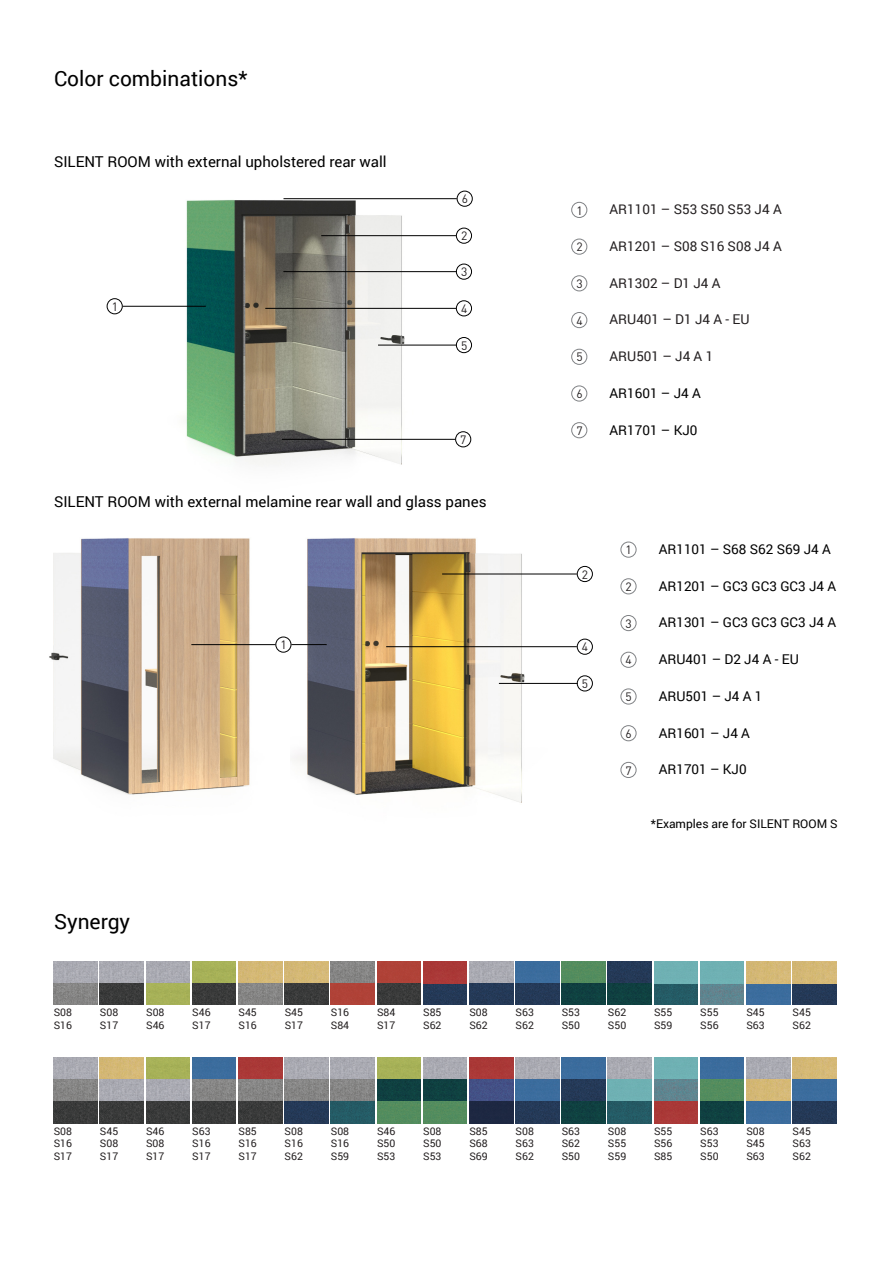
<style>
.page{position:relative;width:893px;height:1263px;background:#fff}
.page>*{position:absolute;margin:0;border:0;box-sizing:border-box;transform-origin:0 0}
.t1{font:21px "Roboto";color:#000}
.t2{font:15px "Roboto";color:#000}
.t3{font:13.5px "Roboto";color:#000}
.t4{font:13.5px "Roboto";color:#231f20}
.t5{font:12px "Roboto";color:#000}
.AB{font:12px "DIN Pro";color:#231f20}
.t6{font:10.5px/12.6px "Roboto";color:#231f20}
</style>
<div class="page">
<img style="left:289px;top:538px;width:271px;height:265px">
<img style="left:54px;top:1058px;width:43px;height:65px">
<img style="left:100px;top:1058px;width:44px;height:65px">
<img style="left:146px;top:1058px;width:44px;height:65px">
<img style="left:192px;top:1058px;width:44px;height:65px">
<img style="left:238px;top:1058px;width:44px;height:65px">
<img style="left:285px;top:1058px;width:43px;height:65px">
<img style="left:331px;top:1058px;width:43px;height:65px">
<img style="left:377px;top:1058px;width:44px;height:65px">
<img style="left:423px;top:1058px;width:44px;height:65px">
<img style="left:469px;top:1058px;width:44px;height:65px">
<img style="left:516px;top:1058px;width:43px;height:65px">
<img style="left:562px;top:1058px;width:43px;height:65px">
<img style="left:608px;top:1058px;width:44px;height:65px">
<img style="left:654px;top:1058px;width:44px;height:65px">
<img style="left:700px;top:1058px;width:44px;height:65px">
<img style="left:746px;top:1058px;width:44px;height:65px">
<img style="left:793px;top:1058px;width:43px;height:65px">
<img style="left:49px;top:538px;width:240px;height:257px">
<img style="left:100px;top:961px;width:44px;height:44px">
<img style="left:146px;top:961px;width:44px;height:44px">
<img style="left:469px;top:961px;width:44px;height:44px">
<img style="left:516px;top:961px;width:43px;height:44px">
<img style="left:746px;top:961px;width:44px;height:44px">
<img style="left:562px;top:961px;width:43px;height:44px">
<img style="left:608px;top:961px;width:44px;height:44px">
<img style="left:423px;top:961px;width:44px;height:44px">
<img style="left:654px;top:961px;width:44px;height:44px">
<img style="left:700px;top:961px;width:44px;height:44px">
<img style="left:793px;top:961px;width:43px;height:44px">
<img style="left:192px;top:961px;width:44px;height:44px">
<img style="left:238px;top:961px;width:44px;height:44px">
<img style="left:285px;top:961px;width:43px;height:44px">
<img style="left:331px;top:961px;width:43px;height:44px">
<img style="left:377px;top:961px;width:44px;height:44px">
<img style="left:54px;top:961px;width:43px;height:44px">
<img style="left:116px;top:199px;width:324px;height:266px">
<div style="left:571px;top:422px;width:16px;height:16px;border:1px solid #808285;border-radius:50%"></div>
<div style="left:571px;top:386px;width:16px;height:15px;border:1px solid #808285;border-radius:50%"></div>
<div style="left:571px;top:349px;width:16px;height:16px;border:1px solid #808285;border-radius:50%"></div>
<div style="left:571px;top:312px;width:16px;height:16px;border:1px solid #808285;border-radius:50%"></div>
<div style="left:571px;top:275px;width:16px;height:16px;border:1px solid #808285;border-radius:50%"></div>
<div style="left:571px;top:239px;width:16px;height:16px;border:1px solid #808285;border-radius:50%"></div>
<div style="left:571px;top:202px;width:16px;height:16px;border:1px solid #808285;border-radius:50%"></div>
<div style="left:620px;top:762px;width:16px;height:16px;border:1px solid #808285;border-radius:50%"></div>
<div style="left:620px;top:725px;width:16px;height:16px;border:1px solid #808285;border-radius:50%"></div>
<div style="left:620px;top:688px;width:16px;height:16px;border:1px solid #808285;border-radius:50%"></div>
<div style="left:620px;top:652px;width:16px;height:16px;border:1px solid #808285;border-radius:50%"></div>
<div style="left:620px;top:615px;width:16px;height:16px;border:1px solid #808285;border-radius:50%"></div>
<div style="left:620px;top:578px;width:16px;height:16px;border:1px solid #808285;border-radius:50%"></div>
<div style="left:620px;top:542px;width:16px;height:16px;border:1px solid #808285;border-radius:50%"></div>
<div style="left:577px;top:675px;width:16px;height:16px;border:1px solid #000;border-radius:50%"></div>
<div style="left:577px;top:639px;width:16px;height:16px;border:1px solid #000;border-radius:50%"></div>
<div style="left:577px;top:566px;width:16px;height:16px;border:1px solid #000;border-radius:50%"></div>
<hr style="left:442px;top:574px;width:135px;height:1px;background:#000">
<hr style="left:386px;top:646px;width:191px;height:1px;background:#000">
<hr style="left:499px;top:683px;width:79px;height:1px;background:#000">
<div style="left:275px;top:637px;width:16px;height:15px;border:1px solid #000;border-radius:50%"></div>
<hr style="left:291px;top:644px;width:36px;height:1px;background:#000">
<hr style="left:191px;top:644px;width:85px;height:1px;background:#000">
<div style="left:455px;top:431px;width:16px;height:16px;border:1px solid #000;border-radius:50%"></div>
<div style="left:457px;top:191px;width:16px;height:16px;border:1px solid #000;border-radius:50%"></div>
<div style="left:456px;top:337px;width:16px;height:16px;border:1px solid #000;border-radius:50%"></div>
<div style="left:456px;top:300px;width:16px;height:16px;border:1px solid #000;border-radius:50%"></div>
<div style="left:456px;top:264px;width:16px;height:16px;border:1px solid #000;border-radius:50%"></div>
<div style="left:456px;top:228px;width:16px;height:16px;border:1px solid #000;border-radius:50%"></div>
<div style="left:107px;top:298px;width:16px;height:16px;border:1px solid #000;border-radius:50%"></div>
<hr style="left:123px;top:306px;width:83px;height:1px;background:#000">
<hr style="left:321px;top:235px;width:135px;height:1px;background:#000">
<hr style="left:283px;top:271px;width:174px;height:1px;background:#000">
<hr style="left:265px;top:308px;width:191px;height:1px;background:#000">
<hr style="left:378px;top:345px;width:79px;height:1px;background:#000">
<hr style="left:282px;top:439px;width:173px;height:1px;background:#000">
<hr style="left:283px;top:198px;width:174px;height:1px;background:#000">
<p class="t1" style="left:54px;top:64px;width:195px">Color combinations*</p>
<p class="t2" style="left:54px;top:151px;width:334px">SILENT ROOM with external upholstered rear wall</p>
<p class="AB" style="left:112px;top:298px;width:8px">1</p>
<p class="AB" style="left:462px;top:191px;width:8px">6</p>
<p class="AB" style="left:461px;top:228px;width:8px">2</p>
<p class="AB" style="left:461px;top:264px;width:8px">3</p>
<p class="AB" style="left:461px;top:300px;width:8px">4</p>
<p class="AB" style="left:461px;top:337px;width:8px">5</p>
<p class="AB" style="left:460px;top:431px;width:8px">7</p>
<p class="t2" style="left:54px;top:491px;width:434px">SILENT ROOM with external melamine rear wall and glass panes</p>
<p class="t1" style="left:54px;top:907px;width:78px">Synergy</p>
<p class="AB" style="left:280px;top:637px;width:8px">1</p>
<p class="AB" style="left:576px;top:202px;width:8px">1</p>
<p class="AB" style="left:576px;top:239px;width:8px">2</p>
<p class="AB" style="left:576px;top:275px;width:8px">3</p>
<p class="AB" style="left:576px;top:312px;width:8px">4</p>
<p class="AB" style="left:576px;top:349px;width:8px">5</p>
<p class="AB" style="left:576px;top:386px;width:8px">6</p>
<p class="AB" style="left:576px;top:422px;width:8px">7</p>
<p class="t4" style="left:609px;top:200px;width:174px">AR1101 – S53 S50 S53 J4 A</p>
<p class="t4" style="left:609px;top:237px;width:174px">AR1201 – S08 S16 S08 J4 A</p>
<p class="t4" style="left:609px;top:273px;width:113px">AR1302 – D1 J4 A</p>
<p class="t4" style="left:609px;top:310px;width:142px">ARU401 – D1 J4 A - EU</p>
<p class="t4" style="left:609px;top:347px;width:105px">ARU501 – J4 A 1</p>
<p class="t3" style="left:609px;top:384px;width:93px">AR1601 – J4 A</p>
<p class="t3" style="left:609px;top:420px;width:89px">AR1701 – KJ0</p>
<p class="AB" style="left:582px;top:566px;width:8px">2</p>
<p class="AB" style="left:582px;top:639px;width:8px">4</p>
<p class="AB" style="left:582px;top:675px;width:8px">5</p>
<p class="AB" style="left:626px;top:542px;width:8px">1</p>
<p class="AB" style="left:626px;top:578px;width:8px">2</p>
<p class="AB" style="left:626px;top:615px;width:8px">3</p>
<p class="AB" style="left:626px;top:652px;width:8px">4</p>
<p class="AB" style="left:626px;top:689px;width:8px">5</p>
<p class="AB" style="left:626px;top:725px;width:8px">6</p>
<p class="AB" style="left:626px;top:762px;width:8px">7</p>
<p class="t3" style="left:659px;top:539px;width:174px">AR1101 – S68 S62 S69 J4 A</p>
<p class="t3" style="left:659px;top:576px;width:179px">AR1201 – GC3 GC3 GC3 J4 A</p>
<p class="t3" style="left:659px;top:613px;width:179px">AR1301 – GC3 GC3 GC3 J4 A</p>
<p class="t3" style="left:659px;top:650px;width:142px">ARU401 – D2 J4 A - EU</p>
<p class="t3" style="left:659px;top:686px;width:105px">ARU501 – J4 A 1</p>
<p class="t3" style="left:659px;top:723px;width:93px">AR1601 – J4 A</p>
<p class="t3" style="left:659px;top:760px;width:89px">AR1701 – KJ0</p>
<p class="t5" style="left:651px;top:815px;width:188px">*Examples are for SILENT ROOM S</p>
<p class="t6" style="left:54px;top:1006px;width:20px">S08<br>S16</p>
<p class="t6" style="left:100px;top:1006px;width:20px">S08<br>S17</p>
<p class="t6" style="left:146px;top:1006px;width:20px">S08<br>S46</p>
<p class="t6" style="left:192px;top:1006px;width:20px">S46<br>S17</p>
<p class="t6" style="left:238px;top:1006px;width:20px">S45<br>S16</p>
<p class="t6" style="left:331px;top:1006px;width:20px">S16<br>S84</p>
<p class="t6" style="left:377px;top:1006px;width:20px">S84<br>S17</p>
<p class="t6" style="left:285px;top:1006px;width:20px">S45<br>S17</p>
<p class="t6" style="left:469px;top:1006px;width:20px">S08<br>S62</p>
<p class="t6" style="left:516px;top:1006px;width:20px">S63<br>S62</p>
<p class="t6" style="left:654px;top:1006px;width:20px">S55<br>S59</p>
<p class="t6" style="left:700px;top:1006px;width:20px">S55<br>S56</p>
<p class="t6" style="left:423px;top:1006px;width:20px">S85<br>S62</p>
<p class="t6" style="left:608px;top:1006px;width:20px">S62<br>S50</p>
<p class="t6" style="left:746px;top:1006px;width:20px">S45<br>S63</p>
<p class="t6" style="left:793px;top:1006px;width:20px">S45<br>S62</p>
<p class="t6" style="left:562px;top:1006px;width:20px">S53<br>S50</p>
<p class="t6" style="left:54px;top:1124px;width:20px;text-align:justify">S08<br>S16<br>S17</p>
<p class="t6" style="left:100px;top:1124px;width:20px;text-align:justify">S45<br>S08<br>S17</p>
<p class="t6" style="left:146px;top:1124px;width:20px;text-align:justify">S46<br>S08<br>S17</p>
<p class="t6" style="left:192px;top:1124px;width:20px;text-align:justify">S63<br>S16<br>S17</p>
<p class="t6" style="left:238px;top:1124px;width:20px;text-align:justify">S85<br>S16<br>S17</p>
<p class="t6" style="left:285px;top:1124px;width:20px;text-align:justify">S08<br>S16<br>S62</p>
<p class="t6" style="left:331px;top:1124px;width:20px;text-align:justify">S08<br>S16<br>S59</p>
<p class="t6" style="left:377px;top:1124px;width:20px;text-align:justify">S46<br>S50<br>S53</p>
<p class="t6" style="left:423px;top:1124px;width:20px;text-align:justify">S08<br>S50<br>S53</p>
<p class="t6" style="left:469px;top:1124px;width:20px;text-align:justify">S85<br>S68<br>S69</p>
<p class="t6" style="left:515px;top:1124px;width:20px;text-align:justify">S08<br>S63<br>S62</p>
<p class="t6" style="left:562px;top:1124px;width:20px;text-align:justify">S63<br>S62<br>S50</p>
<p class="t6" style="left:608px;top:1124px;width:20px;text-align:justify">S08<br>S55<br>S59</p>
<p class="t6" style="left:654px;top:1124px;width:20px;text-align:justify">S55<br>S56<br>S85</p>
<p class="t6" style="left:700px;top:1124px;width:20px;text-align:justify">S63<br>S53<br>S50</p>
<p class="t6" style="left:746px;top:1124px;width:20px;text-align:justify">S08<br>S45<br>S63</p>
<p class="t6" style="left:793px;top:1124px;width:20px;text-align:justify">S45<br>S63<br>S62</p>
</div>
